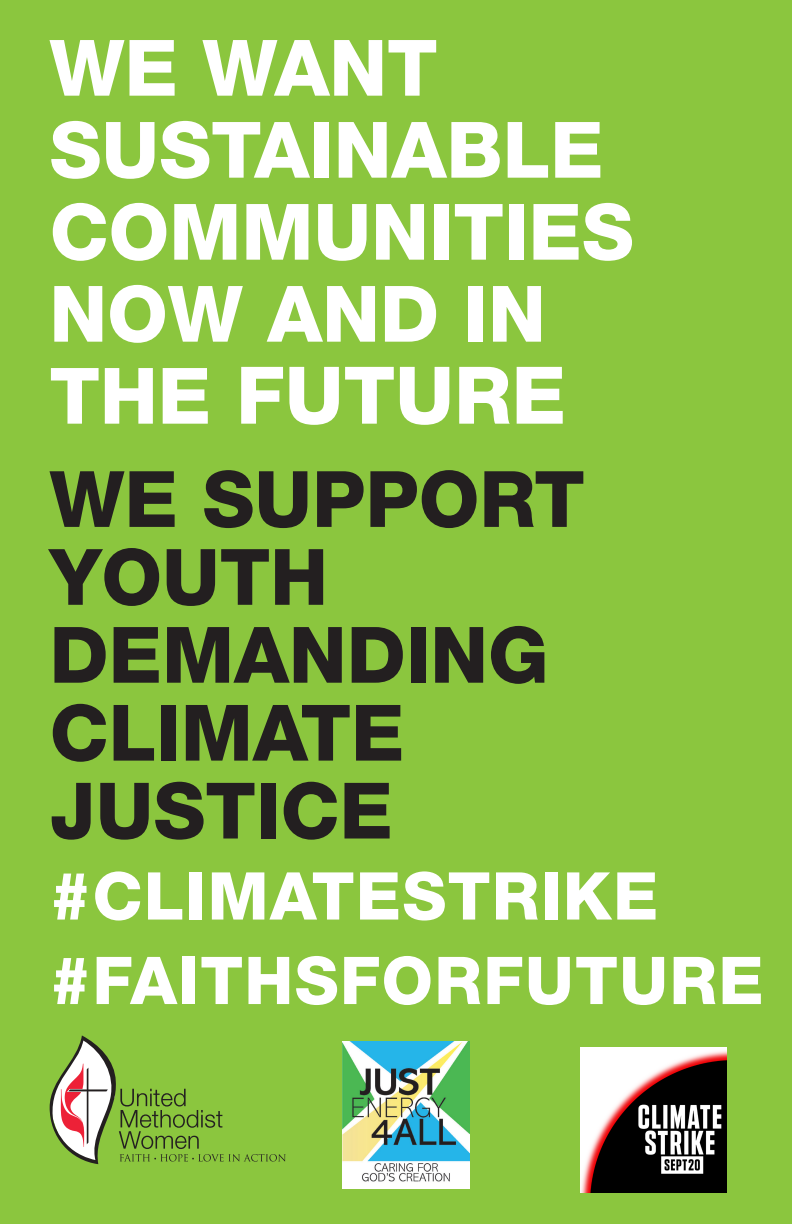
<style>
.page{position:relative;width:792px;height:1224px;background:#8bc63e}
.page>*{position:absolute;margin:0;border:0;box-sizing:border-box;transform-origin:0 0}
.t1{font:800 79.5px "Helvetica Neue";color:#fff}
.t2{font:800 77.9px/77.9px "Helvetica Neue";color:#231f20}
.t3{font:800 77.9px/82px "Helvetica Neue";color:#fff}
.t4{font:800 66px "Helvetica Neue";letter-spacing:.02em;color:#fff}
.s1{font-size:77.9px}
</style>
<div class="page">
<svg style="left:50px;top:1035px;width:236px;height:129px"></svg>
<img style="left:580px;top:1048px;width:146px;height:145px">
<img style="left:342px;top:1041px;width:127px;height:148px">
<p class="t3" style="left:50px;top:27px;width:586px">WE WANT<br>SUSTAINABLE<br>COMMUNITIES<br>NOW AND IN</p>
<p class="t1" style="left:50px;top:348px;width:518px"><span class="s1">THE</span> FUTURE</p>
<p class="t2" style="left:50px;top:460px;width:537px">WE SUPPORT<br>YOUTH<br>DEMANDING<br>CLIMATE<br>JUSTICE</p>
<p class="t4" style="left:50px;top:857px;width:610px">#CLIMATESTRIKE</p>
<p class="t4" style="left:50px;top:941px;width:716px">#FAITHSFORFUTURE</p>
</div>
